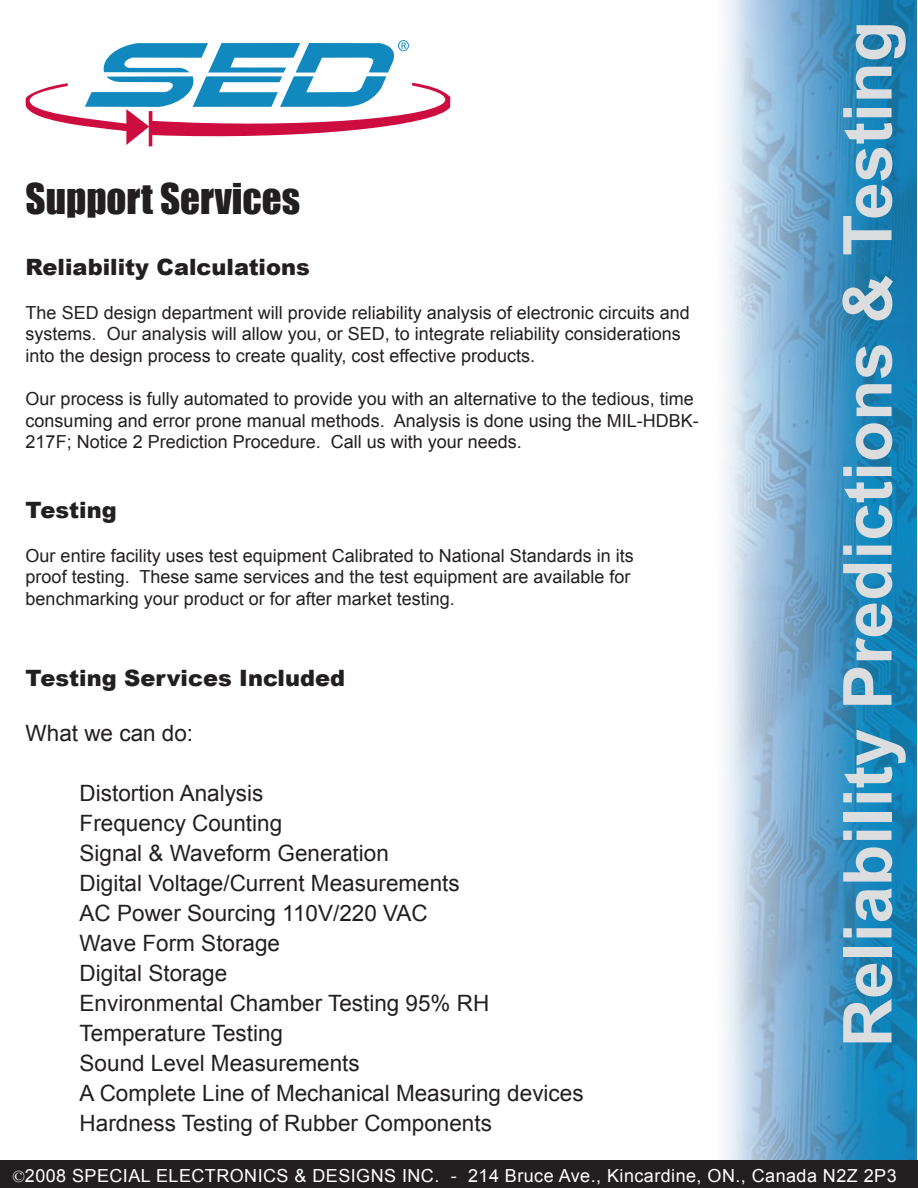
<style>
.page{position:relative;width:918px;height:1188px;background:#fff}
.page>*{position:absolute;margin:0;border:0;box-sizing:border-box;transform-origin:0 0}
.t1{font:700 67.5px "Arial";color:#dcdddf}
.t2{font:39px "Impact";color:#231f20}
.t3{font:22.5px/30px "Arial";color:#231f20}
.t4{font:900 22.5px "Arial";color:#231f20}
.t5{font:18px/21.6px "Arial";color:#231f20}
.t6{font:18px "Arial";letter-spacing:.025em;color:#fff}
.s1{font-family:"Times New Roman";font-size:16.5px}
</style>
<div class="page">
<img style="left:701px;top:0;width:216px;height:1188px">
<div style="left:0;top:1160px;width:918px;height:27px;background:#231f20"></div>
<svg style="left:26px;top:40px;width:424px;height:106px"></svg>
<h2 class="t2" style="left:26px;top:168px;width:276px">SUPPORT SERVICES</h2>
<p class="t4" style="left:26px;top:251px;width:286px">Reliability Calculations</p>
<p class="t5" style="left:26px;top:302px;width:666px">The SED design department will provide reliability analysis of electronic circuits and systems. Our analysis will allow you, or SED, to integrate reliability considerations into the design process to create quality, cost effective products.</p>
<p class="t5" style="left:26px;top:388px;width:675px">Our process is fully automated to provide you with an alternative to the tedious, time consuming and error prone manual methods. Analysis is done using the MIL-HDBK-<br>217F; Notice 2 Prediction Procedure. Call us with your needs.</p>
<p class="t4" style="left:26px;top:494px;width:93px">Testing</p>
<p class="t5" style="left:26px;top:545px;width:610px">Our entire facility uses test equipment Calibrated to National Standards in its proof testing. These same services and the test equipment are available for benchmarking your product or for after market testing.</p>
<p class="t4" style="left:26px;top:661px;width:321px">Testing Services Included</p>
<p class="t3" style="left:26px;top:718px;width:169px">What we can do:</p>
<p class="t3" style="left:80px;top:778px;width:505px">Distortion Analysis<br>Frequency Counting<br>Signal &amp; Waveform Generation<br>Digital Voltage/Current Measurements<br>AC Power Sourcing 110V/220 VAC<br>Wave Form Storage<br>Digital Storage<br>Environmental Chamber Testing 95% RH<br>Temperature Testing<br>Sound Level Measurements<br>A Complete Line of Mechanical Measuring devices<br>Hardness Testing of Rubber Components</p>
<h1 class="t1" style="left:823px;top:1047px;width:1028px;rotate:-90deg">Reliability Predictions &amp; Testing</h1>
<p class="t6" style="left:12px;top:1164px;width:886px"><span class="s1">©</span>2008 SPECIAL ELECTRONICS &amp; DESIGNS INC. - 214 Bruce Ave., Kincardine, ON., Canada N2Z 2P3</p>
</div>
